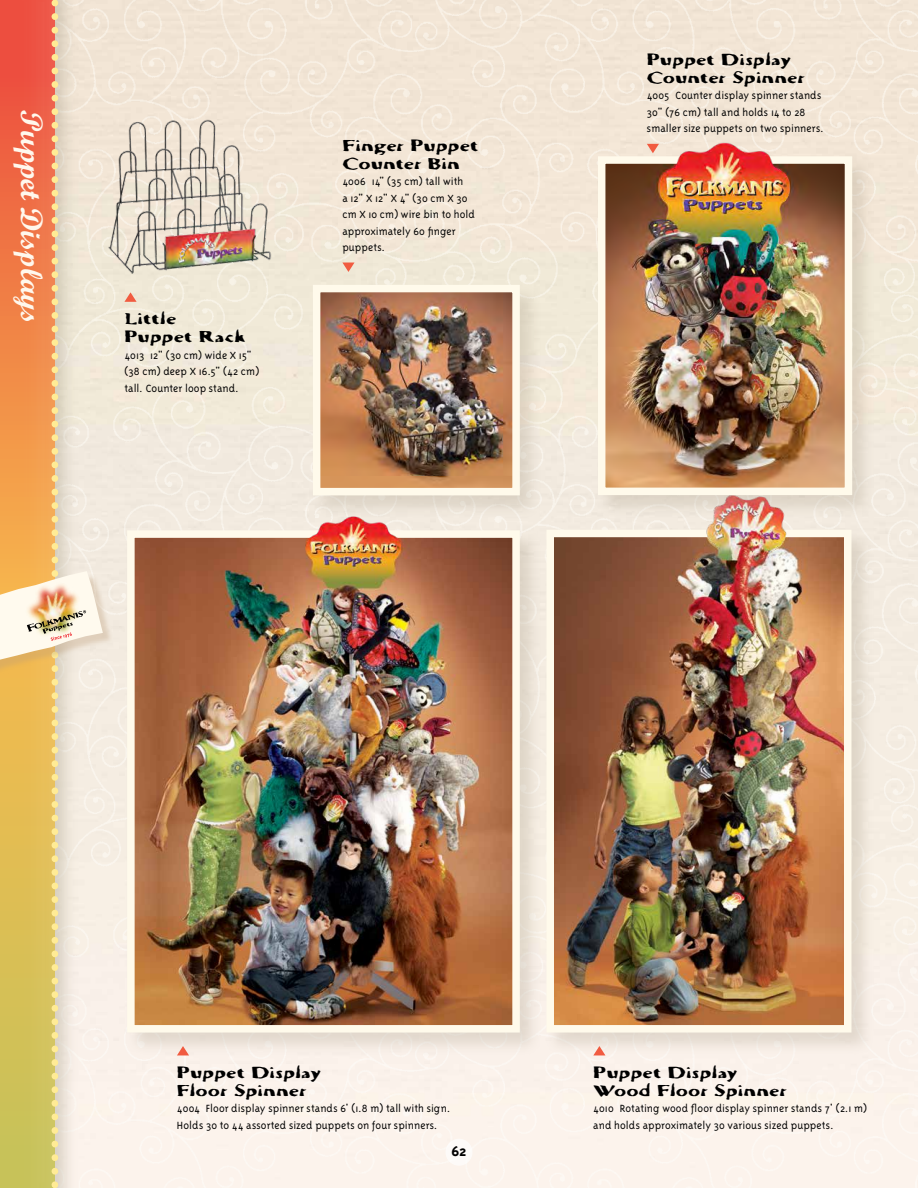
<style>
.page{position:relative;width:918px;height:1188px;background:#fff}
.page>*{position:absolute;margin:0;border:0;box-sizing:border-box;transform-origin:0 0}
.t1{font:700 31.2px "Script";letter-spacing:-.01em;color:#fff8ed}
.t2{font:700 16.2px "Triplex";color:#000}
.t3{font:15px/18px "Cutamond Basic";letter-spacing:-.005em;color:#000;scale:1.4 1}
.t4{font:300 12px/16.5px "Triplex";letter-spacing:.005em;color:#000}
</style>
<div class="page">
<img style="left:103px;top:0;width:815px;height:1188px">
<div style="left:126px;top:529px;width:417px;height:526px;background:#aa9e89;opacity:.3"></div>
<img style="left:123px;top:527px;width:401px;height:509px">
<img style="left:181px;top:500px;width:291px;height:50px">
<div style="left:545px;top:528px;width:329px;height:527px;background:#aa9e89;opacity:.3"></div>
<img style="left:543px;top:526px;width:312px;height:510px">
<img style="left:586px;top:483px;width:288px;height:71px">
<div style="left:597px;top:155px;width:278px;height:363px;background:#aa9e89;opacity:.3"></div>
<img style="left:594px;top:153px;width:262px;height:346px">
<img style="left:610px;top:139px;width:235px;height:63px">
<svg style="left:177px;top:1046px;width:12px;height:9px"></svg>
<svg style="left:593px;top:1046px;width:12px;height:9px"></svg>
<svg style="left:647px;top:144px;width:12px;height:9px"></svg>
<div style="left:0;top:574px;width:114px;height:101px;background:#bc9c78;opacity:.35"></div>
<svg style="left:0;top:0;width:103px;height:1188px;background:#ebc192"></svg>
<svg style="left:124px;top:292px;width:13px;height:10px"></svg>
<div style="left:312px;top:283px;width:231px;height:235px;background:#aa9e89;opacity:.3"></div>
<img style="left:309px;top:281px;width:215px;height:218px">
<svg style="left:342px;top:263px;width:13px;height:9px"></svg>
<img style="left:102px;top:102px;width:178px;height:183px">
<div style="left:446px;top:1139px;width:26px;height:27px;background:#fdfaf8;border-radius:50%"></div>
<h1 class="t1" style="left:51px;top:110px;width:216px;rotate:90deg">Puppet Displays</h1>
<p class="t3" style="left:124px;top:310px;width:88px">Little<br>Puppet Rack</p>
<p class="t4" style="left:124px;top:347px;width:136px">4013 12" (30 cm) wide X 15" (38 cm) deep X 16.5" (42 cm) tall. Counter loop stand.</p>
<p class="t3" style="left:342px;top:136px;width:99px">Finger Puppet<br>Counter Bin</p>
<p class="t4" style="left:342px;top:173px;width:134px">4006 14" (35 cm) tall with a12"X12"X4"(30cmX30 cm X 10 cm) wire bin to hold approximately 60 finger puppets.</p>
<p class="t3" style="left:647px;top:50px;width:115px">Puppet Display<br>Counter Spinner</p>
<p class="t4" style="left:647px;top:87px;width:179px">4005 Counter display spinner stands<br>30" (76 cm) tall and holds 14 to 28 smaller size puppets on two spinners.</p>
<p class="t3" style="left:177px;top:1063px;width:105px">Puppet Display<br>Floor Spinner</p>
<p class="t4" style="left:177px;top:1100px;width:275px">4004 Floor display spinner stands 6' (1.8 m) tall with sign.<br>Holds 30 to 44 assorted sized puppets on four spinners.</p>
<h2 class="t2" style="left:451px;top:1142px;width:17px">62</h2>
<p class="t3" style="left:593px;top:1063px;width:140px">Puppet Display<br>Wood Floor Spinner</p>
<p class="t4" style="left:593px;top:1100px;width:275px">4010 Rotating wood floor display spinner stands 7' (2.1 m) and holds approximately 30 various sized puppets.</p>
</div>
